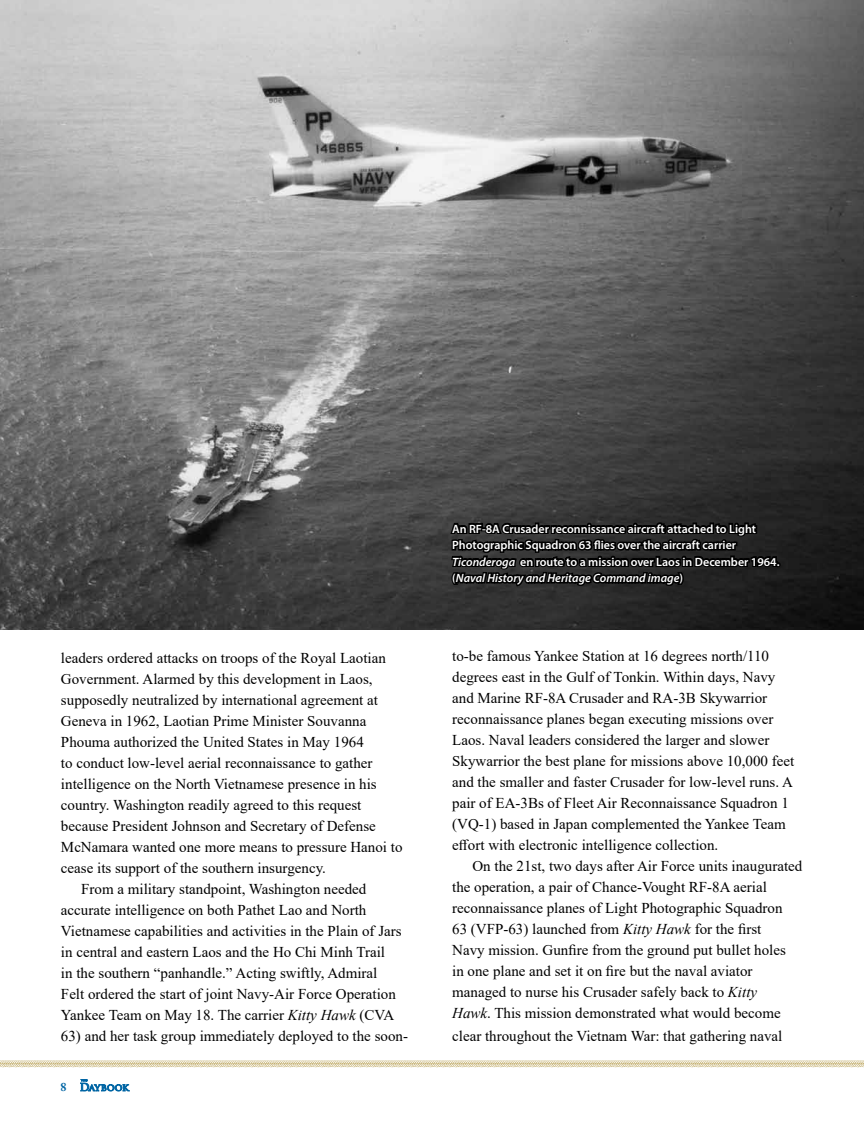
<style>
.page{position:relative;width:864px;height:1134px;background:#fff}
.page>*{position:absolute;margin:0;border:0;box-sizing:border-box;transform-origin:0 0}
.t1{font:15px/21px "Times New Roman";color:#000}
.t2{font:600 12px/16.5px "Myriad Pro";color:#fff}
.t3{font:700 12px "Adobe Caslon Pro";color:#0065a4}
.s1{font-style:italic}
</style>
<div class="page">
<svg style="left:0;top:1060px;width:864px;height:7px;background:#e1d8b9"></svg>
<svg style="left:80px;top:1079px;width:50px;height:12px"></svg>
<img style="left:0;top:0;width:864px;height:630px">
<svg style="left:448px;top:491px;width:333px;height:119px;background:#222"></svg>
<p class="t1" style="left:61px;top:647px;width:326px">leaders ordered attacks on troops of the Royal Laotian</p>
<p class="t1" style="left:61px;top:668px;width:313px">Government. Alarmed by this development in Laos,</p>
<p class="t1" style="left:61px;top:689px;width:319px">supposedly neutralized by international agreement at</p>
<p class="t1" style="left:61px;top:710px;width:307px">Geneva in 1962, Laotian Prime Minister Souvanna</p>
<p class="t1" style="left:61px;top:731px;width:304px">Phouma authorized the United States in May 1964</p>
<p class="t1" style="left:61px;top:752px;width:313px">to conduct low-level aerial reconnaissance to gather</p>
<p class="t1" style="left:61px;top:773px;width:317px">intelligence on the North Vietnamese presence in his</p>
<p class="t1" style="left:61px;top:794px;width:302px">country. Washington readily agreed to this request</p>
<p class="t1" style="left:61px;top:815px;width:316px">because President Johnson and Secretary of Defense</p>
<p class="t1" style="left:61px;top:836px;width:343px">McNamara wanted one more means to pressure Hanoi to</p>
<p class="t1" style="left:61px;top:857px;width:266px">cease its support of the southern insurgency.</p>
<p class="t1" style="left:81px;top:878px;width:287px">From a military standpoint, Washington needed</p>
<p class="t1" style="left:61px;top:899px;width:307px">accurate intelligence on both Pathet Lao and North</p>
<p class="t1" style="left:61px;top:920px;width:342px">Vietnamese capabilities and activities in the Plain of Jars</p>
<p class="t1" style="left:61px;top:941px;width:326px">in central and eastern Laos and the Ho Chi Minh Trail</p>
<p class="t1" style="left:61px;top:962px;width:318px">in the southern “panhandle.” Acting swiftly, Admiral</p>
<p class="t1" style="left:61px;top:983px;width:336px">Felt ordered the start of joint Navy-Air Force Operation</p>
<p class="t1" style="left:61px;top:1004px;width:335px">Yankee Team on May 18. The carrier <span class="s1">Kitty Hawk</span> (CVA</p>
<p class="t1" style="left:61px;top:1025px;width:349px">63) and her task group immediately deployed to the soon-</p>
<p class="t3" style="left:61px;top:1080px;width:7px">8</p>
<p class="t2" style="left:452px;top:520px;width:329px">An RF-8A Crusader reconnissance aircraft attached to Light Photographic Squadron 63 flies over the aircraft carrier <span class="s1">Ticonderoga</span> en route to a mission over Laos in December 1964. (<span class="s1">Naval History and Heritage Command image</span>)</p>
<p class="t1" style="left:452px;top:645px;width:344px">to-be famous Yankee Station at 16 degrees north/110 degrees east in the Gulf of Tonkin. Within days, Navy and Marine RF-8A Crusader and RA-3B Skywarrior reconnaissance planes began executing missions over Laos. Naval leaders considered the larger and slower Skywarrior the best plane for missions above 10,000 feet and the smaller and faster Crusader for low-level runs. A pair of EA-3Bs of Fleet Air Reconnaissance Squadron 1 (VQ-1) based in Japan complemented the Yankee Team effort with electronic intelligence collection.</p>
<p class="t1" style="left:452px;top:855px;width:352px;text-indent:20px">On the 21st, two days after Air Force units inaugurated the operation, a pair of Chance-Vought RF-8A aerial reconnaissance planes of Light Photographic Squadron<br>63 (VFP-63) launched from <span class="s1">Kitty Hawk</span> for the first<br>Navy mission. Gunfire from the ground put bullet holes<br>in one plane and set it on fire but the naval aviator managed to nurse his Crusader safely back to <span class="s1">Kitty<br>Hawk</span>. This mission demonstrated what would become</p>
<p class="t1" style="left:452px;top:1025px;width:332px">clear throughout the Vietnam War: that gathering naval</p>
</div>
